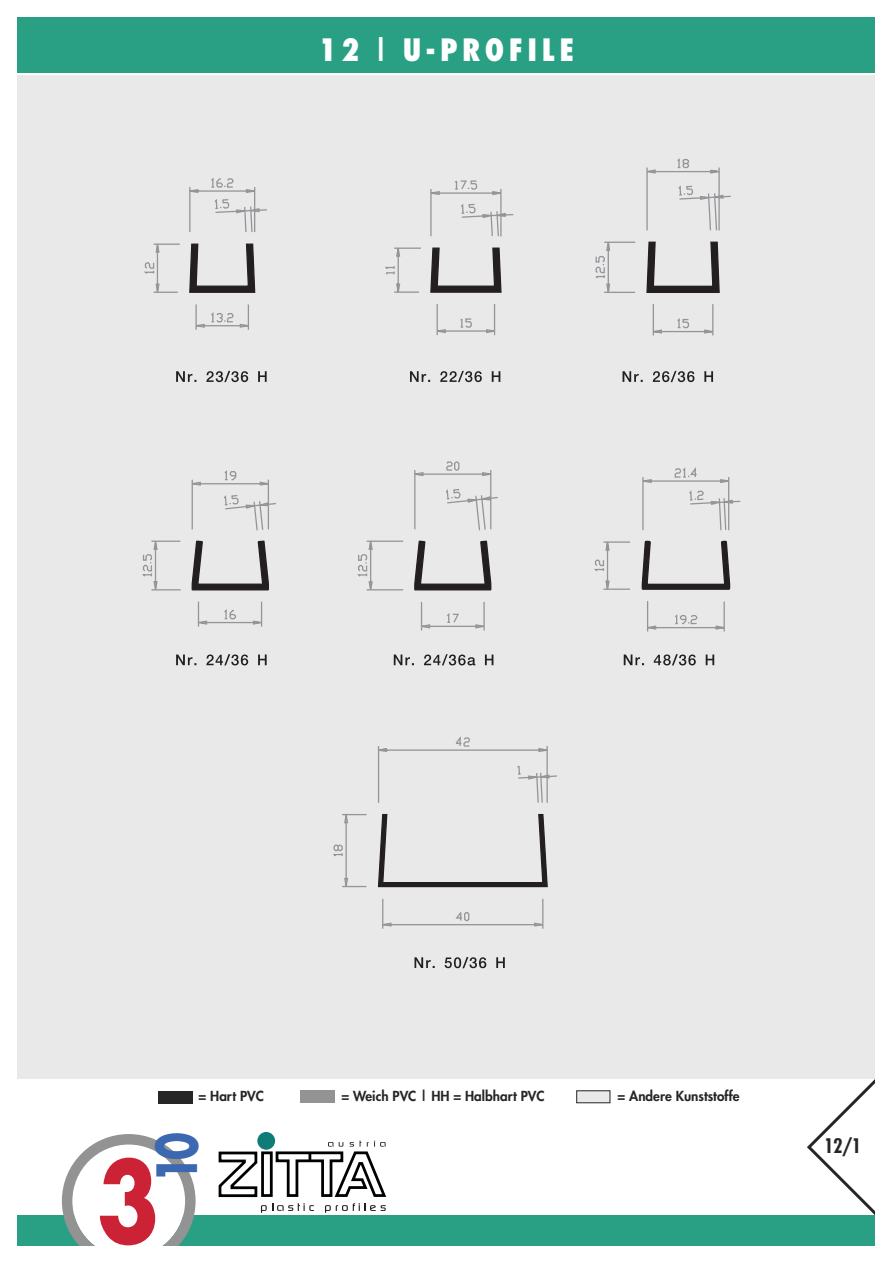
<style>
.page{position:relative;width:893px;height:1263px;background:#fff}
.page>*{position:absolute;margin:0;border:0;box-sizing:border-box;transform-origin:0 0}
.t1{font:700 107.85px "Futura";color:#cc2235;scale:.85 1}
.t2{font:700 53.85px "Futura";color:#3b68b0;scale:.75 1}
.t3{font:800 condensed 30px "Futura";letter-spacing:.15em;color:#fff}
.t4{font:700 condensed 19.5px "Futura";color:#272627}
.t5{font:800 13.5px "Futura";color:#272627}
</style>
<div class="page">
<div style="left:17px;top:75px;width:859px;height:1004px;background:#e9e9e9"></div>
<div style="left:257px;top:1132px;width:18px;height:18px;background:#107c78;border-radius:50%"></div>
<svg style="left:219px;top:1140px;width:167px;height:73px"></svg>
<div style="left:158px;top:1091px;width:34px;height:13px;background:#272627"></div>
<div style="left:300px;top:1090px;width:34px;height:13px;background:#939393"></div>
<div style="left:577px;top:1091px;width:33px;height:12px;background:#e9e9e9"></div>
<div style="left:576px;top:1090px;width:34px;height:13px;border:1px solid #272627"></div>
<div style="left:17px;top:17px;width:859px;height:55px;background:#29a084"></div>
<div style="left:17px;top:1215px;width:858px;height:31px;background:#29a084"></div>
<svg style="left:62px;top:1134px;width:134px;height:112px"></svg>
<svg style="left:807px;top:1079px;width:68px;height:136px"></svg>
<div style="left:875px;top:0;width:18px;height:1263px;background:#fff"></div>
<svg style="left:646px;top:241px;width:74px;height:52px"></svg>
<hr style="left:604px;top:292px;width:31px;height:1px;background:#939598">
<hr style="left:604px;top:242px;width:31px;height:1px;background:#939598">
<hr style="left:646px;top:167px;width:2px;height:63px;background:#939598">
<hr style="left:718px;top:167px;width:2px;height:63px;background:#939598">
<hr style="left:712px;top:304px;width:1px;height:31px;background:#939598">
<hr style="left:653px;top:304px;width:1px;height:31px;background:#939598">
<svg style="left:652px;top:316px;width:62px;height:18px"></svg>
<svg style="left:678px;top:184px;width:53px;height:47px"></svg>
<svg style="left:646px;top:158px;width:74px;height:16px"></svg>
<svg style="left:595px;top:241px;width:16px;height:52px"></svg>
<svg style="left:191px;top:540px;width:78px;height:51px"></svg>
<svg style="left:189px;top:243px;width:67px;height:50px"></svg>
<svg style="left:189px;top:177px;width:78px;height:55px"></svg>
<svg style="left:144px;top:243px;width:36px;height:50px"></svg>
<svg style="left:195px;top:304px;width:54px;height:26px"></svg>
<hr style="left:268px;top:480px;width:1px;height:49px;background:#939598">
<hr style="left:192px;top:480px;width:1px;height:49px;background:#939598">
<hr style="left:151px;top:589px;width:30px;height:1px;background:#939598">
<svg style="left:197px;top:602px;width:66px;height:24px"></svg>
<svg style="left:224px;top:493px;width:52px;height:38px"></svg>
<svg style="left:191px;top:470px;width:78px;height:16px"></svg>
<svg style="left:142px;top:540px;width:38px;height:51px"></svg>
<svg style="left:414px;top:540px;width:78px;height:51px"></svg>
<hr style="left:367px;top:589px;width:36px;height:1px;background:#939598">
<hr style="left:367px;top:541px;width:36px;height:1px;background:#939598">
<hr style="left:414px;top:470px;width:1px;height:59px;background:#939598">
<hr style="left:490px;top:470px;width:1px;height:59px;background:#939598">
<svg style="left:421px;top:602px;width:64px;height:28px"></svg>
<svg style="left:357px;top:540px;width:17px;height:51px"></svg>
<svg style="left:446px;top:487px;width:52px;height:44px"></svg>
<svg style="left:414px;top:461px;width:78px;height:16px"></svg>
<svg style="left:377px;top:814px;width:171px;height:74px"></svg>
<hr style="left:382px;top:899px;width:1px;height:30px;background:#939598">
<hr style="left:542px;top:899px;width:1px;height:30px;background:#939598">
<svg style="left:383px;top:911px;width:161px;height:16px"></svg>
<svg style="left:333px;top:814px;width:34px;height:74px"></svg>
<svg style="left:378px;top:736px;width:179px;height:67px"></svg>
<hr style="left:494px;top:304px;width:1px;height:31px;background:#939598">
<hr style="left:437px;top:304px;width:1px;height:31px;background:#939598">
<svg style="left:385px;top:180px;width:129px;height:113px"></svg>
<svg style="left:436px;top:317px;width:60px;height:17px"></svg>
<svg style="left:176px;top:371px;width:91px;height:11px"></svg>
<svg style="left:410px;top:371px;width:90px;height:11px"></svg>
<svg style="left:622px;top:371px;width:91px;height:11px"></svg>
<svg style="left:176px;top:654px;width:91px;height:11px"></svg>
<svg style="left:394px;top:654px;width:99px;height:11px"></svg>
<svg style="left:594px;top:467px;width:146px;height:199px"></svg>
<svg style="left:414px;top:957px;width:91px;height:11px"></svg>
<h3 class="t3" style="left:318px;top:37px;width:258px">12 | U-PROFILE</h3>
<p class="t5" style="left:199px;top:1090px;width:67px">= Hart PVC</p>
<p class="t5" style="left:341px;top:1090px;width:205px">= Weich PVC | HH = Halbhart PVC</p>
<p class="t5" style="left:618px;top:1090px;width:124px">= Andere Kunststoffe</p>
<h2 class="t2" style="left:152px;top:1183px;width:70px;rotate:-90deg">10</h2>
<h3 class="t4" style="left:824px;top:1137px;width:39px">12/1</h3>
<h1 class="t1" style="left:97px;top:1152px;width:75px">3</h1>
</div>
